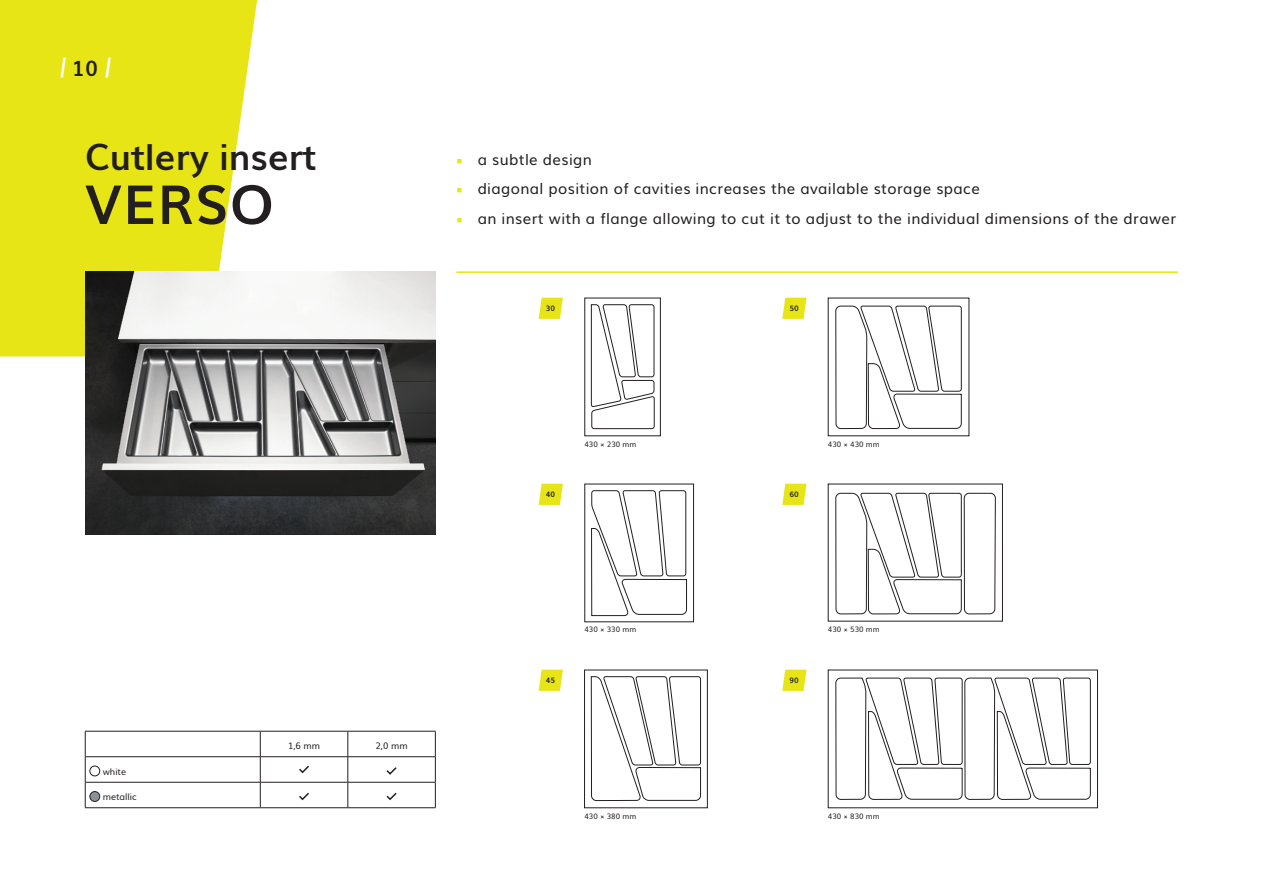
<style>
.page{position:relative;width:1263px;height:893px;background:#fff}
.page>*{position:absolute;margin:0;border:0;box-sizing:border-box;transform-origin:0 0}
.t1{font:700 54px "Muli";letter-spacing:.025em;color:#231f20}
.t2{font:700 36px "Muli";color:#231f20}
.t3{font:700 21px "Muli";color:#fff}
.t4{font:15px "Muli";letter-spacing:.025em;color:#231f20}
.t5{font:9px "Muli";color:#231f20}
.t6{font:7.5px "Muli";color:#231f20}
.t7{font:700 7.5px "Muli";color:#231f20}
.s1{color:#231f20}
.s2{font-family:"Minion Pro";color:#e7e515}
</style>
<div class="page">
<div style="left:0;top:0;width:257px;height:356px;background:#e7e515"></div>
<img style="left:85px;top:271px;width:350px;height:264px">
<hr style="left:456px;top:271px;width:722px;height:2px;background:#e7e515">
<div style="left:584px;top:298px;width:77px;height:138px;border:1px solid #231f20"></div>
<svg style="left:591px;top:304px;width:64px;height:125px"></svg>
<svg style="left:591px;top:490px;width:96px;height:126px"></svg>
<div style="left:584px;top:670px;width:124px;height:138px;border:1px solid #231f20"></div>
<svg style="left:590px;top:676px;width:111px;height:133px"></svg>
<svg style="left:835px;top:271px;width:256px;height:538px"></svg>
<svg style="left:539px;top:298px;width:24px;height:21px"></svg>
<svg style="left:782px;top:298px;width:24px;height:21px"></svg>
<svg style="left:539px;top:484px;width:24px;height:21px"></svg>
<svg style="left:782px;top:484px;width:24px;height:21px"></svg>
<svg style="left:539px;top:670px;width:24px;height:21px"></svg>
<svg style="left:782px;top:670px;width:24px;height:21px"></svg>
<hr style="left:85px;top:731px;width:175px;height:1px;background:#231f20">
<hr style="left:260px;top:731px;width:88px;height:1px;background:#231f20">
<hr style="left:348px;top:731px;width:87px;height:1px;background:#231f20">
<hr style="left:85px;top:756px;width:175px;height:1px;background:#231f20">
<hr style="left:260px;top:756px;width:88px;height:1px;background:#231f20">
<hr style="left:348px;top:756px;width:87px;height:1px;background:#231f20">
<hr style="left:85px;top:782px;width:175px;height:1px;background:#231f20">
<svg style="left:85px;top:731px;width:1px;height:76px"></svg>
<hr style="left:260px;top:782px;width:88px;height:1px;background:#231f20">
<svg style="left:260px;top:731px;width:1px;height:76px"></svg>
<hr style="left:348px;top:782px;width:87px;height:1px;background:#231f20">
<svg style="left:348px;top:731px;width:1px;height:76px"></svg>
<svg style="left:435px;top:731px;width:1px;height:76px"></svg>
<hr style="left:85px;top:807px;width:175px;height:1px;background:#231f20">
<hr style="left:260px;top:807px;width:88px;height:1px;background:#231f20">
<hr style="left:348px;top:807px;width:87px;height:1px;background:#231f20">
<div style="left:89px;top:766px;width:11px;height:10px;border:1px solid #231f20;border-radius:50%"></div>
<svg style="left:299px;top:765px;width:10px;height:9px"></svg>
<svg style="left:386px;top:767px;width:11px;height:8px"></svg>
<div style="left:90px;top:791px;width:10px;height:10px;background:#8a9297;border-radius:50%"></div>
<div style="left:89px;top:791px;width:11px;height:11px;border:1px solid #231f20;border-radius:50%"></div>
<svg style="left:299px;top:792px;width:10px;height:9px"></svg>
<svg style="left:386px;top:792px;width:11px;height:9px"></svg>
<h3 class="t3" style="left:60px;top:49px;width:55px">|<span class="s1">10</span> |</h3>
<h2 class="t2" style="left:85px;top:128px;width:233px">Cutlery insert</h2>
<h1 class="t1" style="left:85px;top:161px;width:190px">VERSO</h1>
<p class="t4" style="left:456px;top:147px;width:137px"><span class="s2">■</span> a subtle design</p>
<p class="t4" style="left:456px;top:177px;width:525px"><span class="s2">■</span> diagonal position of cavities increases the available storage space</p>
<p class="t4" style="left:456px;top:206px;width:721px"><span class="s2">■</span> an insert with a flange allowing to cut it to adjust to the individual dimensions of the drawer</p>
<p class="t7" style="left:546px;top:302px;width:11px">30</p>
<p class="t7" style="left:789px;top:302px;width:11px">50</p>
<p class="t5" style="left:103px;top:764px;width:25px">white</p>
<p class="t5" style="left:103px;top:790px;width:36px">metallic</p>
<p class="t5" style="left:288px;top:739px;width:34px">1,6 mm</p>
<p class="t5" style="left:375px;top:739px;width:34px">2,0 mm</p>
<p class="t6" style="left:584px;top:438px;width:53px">430 × 230 mm</p>
<p class="t7" style="left:546px;top:488px;width:11px">40</p>
<p class="t7" style="left:789px;top:488px;width:11px">60</p>
<p class="t6" style="left:828px;top:439px;width:53px">430 × 430 mm</p>
<p class="t6" style="left:584px;top:623px;width:53px">430 × 330 mm</p>
<p class="t7" style="left:546px;top:674px;width:11px">45</p>
<p class="t7" style="left:789px;top:674px;width:11px">90</p>
<p class="t6" style="left:828px;top:623px;width:53px">430 × 530 mm</p>
<p class="t6" style="left:584px;top:810px;width:53px">430 × 380 mm</p>
<p class="t6" style="left:828px;top:810px;width:53px">430 × 830 mm</p>
</div>
